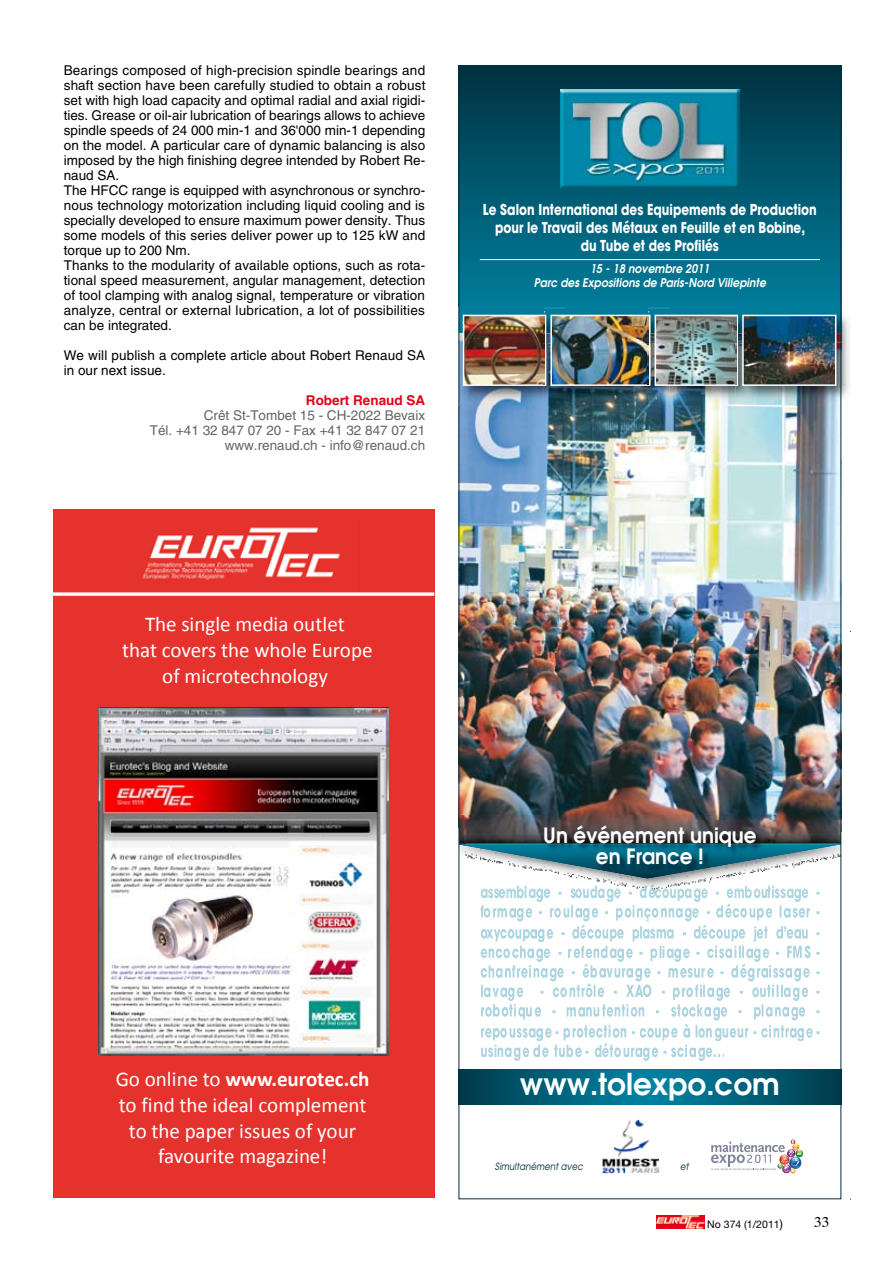
<style>
.page{position:relative;width:893px;height:1263px;background:#fff}
.page>*{position:absolute;margin:0;border:0;box-sizing:border-box;transform-origin:0 0}
.t1{font:600 30px "Avant Garde";color:#fff}
.t2{font:21px/25.7px "Calibri";color:#fff;text-align:center}
.t3{font:600 21px/21px "Avant Garde";color:#fff;text-align:center;scale:.95 1}
.t4{font:700 15px/18px "ITC Avant Garde Std";color:#fff;text-align:center;scale:.8 1}
.t5{font:13.5px/15px "Helvetica";letter-spacing:.005em;color:#000}
.t6{font:13.5px/15px "Helvetica";color:#646567;text-align:right}
.t7{font:700 13.5px "Helvetica";color:#e2001a}
.t8{font:italic 600 12px/14.4px "Avant Garde";color:#fff;text-align:center;scale:.9 1}
.t9{font:10.5px "Helvetica Neue";color:#000}
.t10{font:italic 10.05px "Avant Garde";color:#002e3d;scale:.85 1}
.s1{font-weight:700}
.s2{font-size:12px}
</style>
<div class="page">
<svg style="left:656px;top:1215px;width:1px;height:13px"></svg>
<img style="left:657px;top:1215px;width:47px;height:13px">
<div style="left:53px;top:509px;width:381px;height:689px;background:#e5322c"></div>
<img style="left:142px;top:527px;width:198px;height:53px">
<img style="left:98px;top:708px;width:290px;height:347px">
<svg style="left:53px;top:592px;width:381px;height:4px;background:#fadede"></svg>
<img style="left:841px;top:832px;width:1px;height:34px">
<img style="left:458px;top:308px;width:1px;height:97px">
<img style="left:841px;top:308px;width:8px;height:97px">
<img style="left:459px;top:65px;width:382px;height:1134px">
<p class="t5" style="left:64px;top:63px;width:363px">Bearings composed of high-precision spindle bearings and shaft section have been carefully studied to obtain a robust set with high load capacity and optimal radial and axial rigidi&shy;ties. Grease or oil-air lubrication of bearings allows to achieve spindle speeds of 24 000 min-1 and 36'000 min-1 depending on the model. A particular care of dynamic balancing is also imposed by the high finishing degree intended by Robert Re&shy;naud SA.<br>The HFCC</p>
<p class="t5" style="left:64px;top:183px;width:363px;text-indent:68px">range is equipped with asynchronous or synchro&shy;nous technology motorization including liquid cooling and is specially developed to ensure maximum power density. Thus some models of this series deliver power up to 125 kW and torque up to 200 Nm.<br>Thanks to the modularity of available options, such as rota&shy;tional speed measurement, angular management, detection of tool clamping with analog signal, temperature or vibration analyze, central or external lubrication, a lot of possibilities can be integrated.</p>
<p class="t5" style="left:64px;top:348px;width:353px">We will publish a complete article about Robert Renaud SA in our next issue.</p>
<p class="t7" style="left:306px;top:392px;width:121px">Robert Renaud SA</p>
<p class="t6" style="left:150px;top:408px;width:277px">Crêt St-Tombet 15 - CH -2022 Bevaix<br>Tél. +41 32 847 07 20 - Fax +41 32 847 07 21 www.renaud.ch - info@renaud.ch</p>
<p class="t4" style="left:483px;top:200px;width:419px">Le Salon International des Equipements de Production pour le Travail des Métaux en Feuille et en Bobine,<br>du Tube et des Profilés</p>
<p class="t8" style="left:534px;top:261px;width:262px">15 -18 novembre 2011<br>Parc des Expositions de Paris-Nord Villepinte</p>
<h2 class="t2" style="left:122px;top:610px;width:252px">The single media outlet<br>that covers the whole Europe of microtechnology</h2>
<h2 class="t3" style="left:543px;top:825px;width:226px">Un événement unique en France !</h2>
<h2 class="t2" style="left:116px;top:1065px;width:255px">Go online to <span class="s1">www.eurotec.ch </span>to find the ideal complement to the paper issues of your favourite magazine!</h2>
<h1 class="t1" style="left:520px;top:1064px;width:261px">www.tolexpo.com</h1>
<p class="t10" style="left:495px;top:1160px;width:107px">Simultanément avec</p>
<p class="t10" style="left:680px;top:1160px;width:14px">et</p>
<p class="t9" style="left:707px;top:1218px;width:77px">No 374 (1/2011<span class="s2">)</span></p>
</div>
